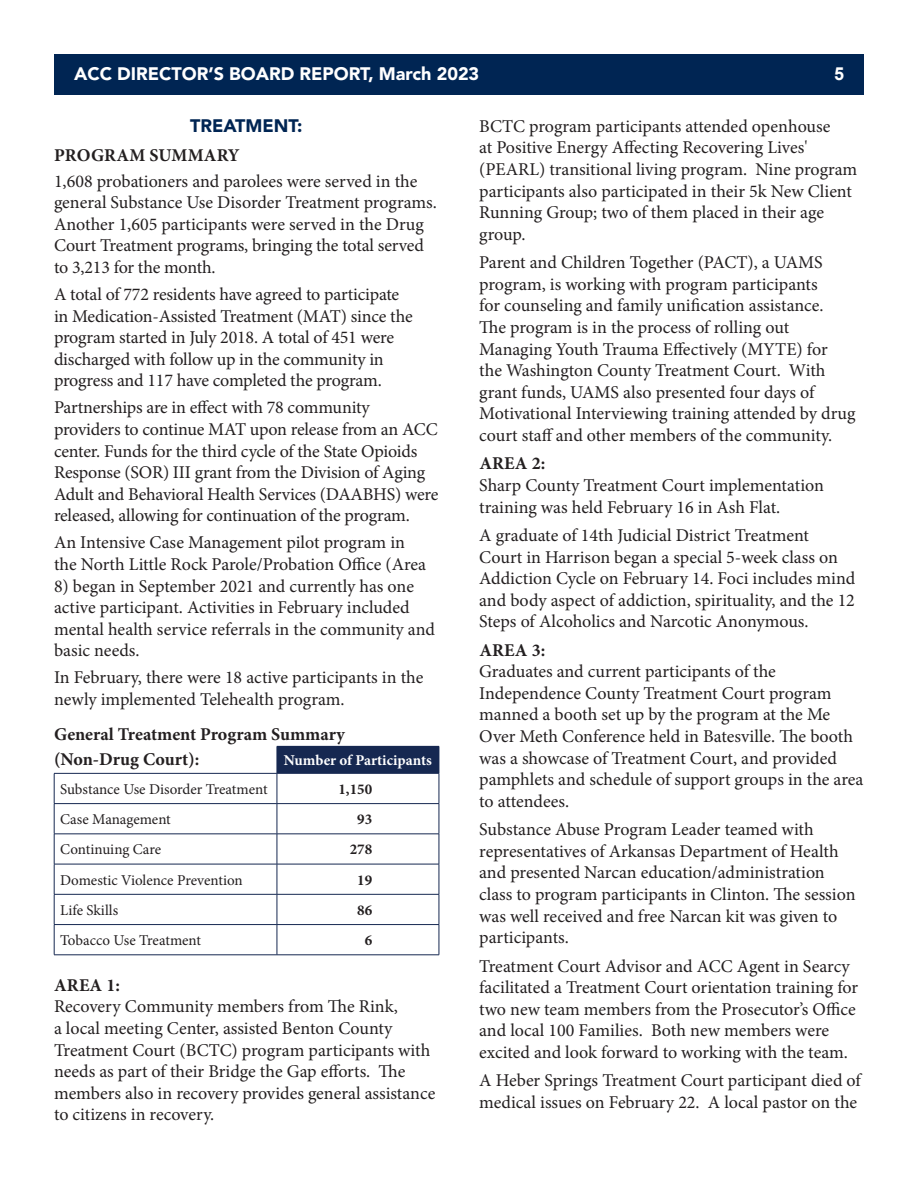
<style>
.page{position:relative;width:918px;height:1188px;background:#fff}
.page>*{position:absolute;margin:0;border:0;box-sizing:border-box;transform-origin:0 0}
.t1{font:18px/21.6px "Minion Pro";letter-spacing:-.005em;color:#231f20}
.t2{font:700 18px "Minion Pro";color:#231f20}
.t3{font:900 18px "Avenir LT Std";color:#fff}
.t4{font:900 18px "Avenir LT Std";color:#002553}
.t5{font:700 18px "Arial";color:#fff}
.t6{font:15px "Minion Pro";letter-spacing:-.005em;color:#231f20}
.t7{font:700 15px "Minion Pro";letter-spacing:-.005em;color:#fff}
.t8{font:700 15px "Minion Pro";color:#231f20}
</style>
<div class="page">
<div style="left:54px;top:54px;width:810px;height:40px;background:#002553"></div>
<div style="left:277px;top:746px;width:162px;height:27px;background:#162851"></div>
<hr style="left:277px;top:773px;width:162px;height:1px;background:#162851">
<svg style="left:439px;top:747px;width:1px;height:56px"></svg>
<hr style="left:277px;top:803px;width:162px;height:1px;background:#162851">
<hr style="left:439px;top:804px;width:1px;height:30px;background:#162851">
<hr style="left:277px;top:834px;width:162px;height:1px;background:#162851">
<hr style="left:439px;top:834px;width:1px;height:30px;background:#162851">
<hr style="left:277px;top:864px;width:162px;height:1px;background:#162851">
<hr style="left:439px;top:864px;width:1px;height:30px;background:#162851">
<hr style="left:277px;top:894px;width:162px;height:1px;background:#162851">
<svg style="left:439px;top:895px;width:1px;height:29px"></svg>
<hr style="left:277px;top:924px;width:162px;height:1px;background:#162851">
<hr style="left:439px;top:925px;width:1px;height:30px;background:#162851">
<hr style="left:277px;top:955px;width:162px;height:1px;background:#162851">
<svg style="left:54px;top:774px;width:1px;height:29px"></svg>
<hr style="left:54px;top:803px;width:223px;height:1px;background:#162851">
<hr style="left:54px;top:804px;width:1px;height:30px;background:#162851">
<hr style="left:277px;top:804px;width:1px;height:30px;background:#162851">
<hr style="left:54px;top:834px;width:223px;height:1px;background:#162851">
<hr style="left:54px;top:834px;width:1px;height:30px;background:#162851">
<hr style="left:277px;top:834px;width:1px;height:30px;background:#162851">
<hr style="left:54px;top:864px;width:223px;height:1px;background:#162851">
<hr style="left:54px;top:864px;width:1px;height:30px;background:#162851">
<hr style="left:277px;top:864px;width:1px;height:30px;background:#162851">
<hr style="left:54px;top:894px;width:223px;height:1px;background:#162851">
<svg style="left:54px;top:895px;width:1px;height:29px"></svg>
<svg style="left:277px;top:895px;width:1px;height:29px"></svg>
<hr style="left:54px;top:924px;width:223px;height:1px;background:#162851">
<hr style="left:54px;top:925px;width:1px;height:30px;background:#162851">
<hr style="left:277px;top:925px;width:1px;height:30px;background:#162851">
<hr style="left:54px;top:955px;width:223px;height:1px;background:#162851">
<svg style="left:277px;top:773px;width:1px;height:30px"></svg>
<hr style="left:54px;top:773px;width:223px;height:1px;background:#162851">
<p class="t3" style="left:74px;top:63px;width:407px">ACC DIRECTOR’S BOARD REPORT, March 2023</p>
<p class="t5" style="left:834px;top:61px;width:12px">5</p>
<p class="t4" style="left:190px;top:115px;width:114px">TREATMENT:</p>
<p class="t2" style="left:54px;top:142px;width:187px">PROGRAM SUMMARY</p>
<p class="t1" style="left:54px;top:170px;width:384px">1,608 probationers and parolees were served in the general Substance Use Disorder Treatment programs.<br>Another 1,605 participants were served in the Drug Court Treatment programs, bringing the total served to 3,213 for the month.</p>
<p class="t1" style="left:54px;top:284px;width:360px">A total of 772 residents have agreed to participate in Medication-Assisted Treatment (MAT) since the program started in July 2018. A total of 451 were discharged with follow up in the community in progress and 117 have completed the program.</p>
<p class="t1" style="left:54px;top:397px;width:386px">Partnerships are in effect with 78 community providers to continue MAT upon release from an ACC center. Funds for the third cycle of the State Opioids Response (SOR) III grant from the Division of Aging Adult and Behavioral Health Services (DAABHS) were released, allowing for continuation of the program.</p>
<p class="t1" style="left:54px;top:532px;width:374px">An Intensive Case Management pilot program in the North Little Rock Parole/Probation Office (Area</p>
<p class="t1" style="left:54px;top:575px;width:382px">8) began in September 2021 and currently has one active participant. Activities in February included mental health service referrals in the community and basic needs.</p>
<p class="t1" style="left:54px;top:667px;width:371px">In February, there were 18 active participants in the newly implemented Telehealth program.</p>
<p class="t2" style="left:54px;top:722px;width:293px">General Treatment Program Summary</p>
<p class="t2" style="left:54px;top:747px;width:147px">(Non-Drug Court):</p>
<p class="t7" style="left:284px;top:750px;width:149px">Number of Participants</p>
<p class="t6" style="left:60px;top:779px;width:209px">Substance Use Disorder Treatment</p>
<p class="t8" style="left:338px;top:779px;width:35px">1,150</p>
<p class="t6" style="left:60px;top:809px;width:112px">Case Management</p>
<p class="t8" style="left:357px;top:809px;width:16px">93</p>
<p class="t6" style="left:60px;top:840px;width:102px">Continuing Care</p>
<p class="t8" style="left:350px;top:839px;width:24px">278</p>
<p class="t6" style="left:60px;top:870px;width:184px">Domestic Violence Prevention</p>
<p class="t8" style="left:357px;top:869px;width:16px">19</p>
<p class="t6" style="left:60px;top:900px;width:60px">Life Skills</p>
<p class="t8" style="left:357px;top:900px;width:16px">86</p>
<p class="t6" style="left:60px;top:930px;width:142px">Tobacco Use Treatment</p>
<p class="t8" style="left:365px;top:930px;width:9px">6</p>
<p class="t2" style="left:54px;top:972px;width:68px">AREA 1:</p>
<p class="t1" style="left:54px;top:996px;width:383px">Recovery Community members from The Rink,<br>a local meeting Center, assisted Benton County Treatment Court (BCTC) program participants with needs as part of their Bridge the Gap efforts. The members also in recovery provides general assistance to citizens in recovery.</p>
<p class="t1" style="left:479px;top:115px;width:380px">BCTC program participants attended openhouse<br>at Positive Energy Affecting Recovering Lives' (PEARL) transitional living program. Nine program participants also participated in their 5k New Client Running Group; two of them placed in their age group.</p>
<p class="t1" style="left:479px;top:252px;width:378px">Parent and Children Together (PACT), a UAMS program, is working with program participants<br>for counseling and family unification assistance.<br>The program is in the process of rolling out Managing Youth Trauma Effectively (MYTE) for<br>the Washington County Treatment Court. With grant funds, UAMS also presented four days of Motivational Interviewing training attended by drug court staff and other members of the community.</p>
<p class="t2" style="left:479px;top:451px;width:68px">AREA 2:</p>
<p class="t1" style="left:479px;top:475px;width:346px">Sharp County Treatment Court implementation training was held February 16 in Ash Flat.</p>
<p class="t1" style="left:479px;top:524px;width:378px">A graduate of 14th Judicial District Treatment Court in Harrison began a special 5-week class on Addiction Cycle on February 14. Foci includes mind and body aspect of addiction, spirituality, and the 12<br>Steps of Alcoholics and Narcotic Anonymous.</p>
<p class="t2" style="left:479px;top:637px;width:68px">AREA 3:</p>
<p class="t1" style="left:479px;top:661px;width:386px">Graduates and current participants of the Independence County Treatment Court program manned a booth set up by the program at the Me Over Meth Conference held in Batesville. The booth was a showcase of Treatment Court, and provided pamphlets and schedule of support groups in the area to attendees.</p>
<p class="t1" style="left:479px;top:819px;width:378px">Substance Abuse Program Leader teamed with representatives of Arkansas Department of Health and presented Narcan education/administration class to program participants in Clinton. The session was well received and free Narcan kit was given to participants.</p>
<p class="t1" style="left:479px;top:955px;width:381px">Treatment Court Advisor and ACC Agent in Searcy facilitated a Treatment Court orientation training for two new team members from the Prosecutor’s Office and local 100 Families. Both new members were excited and look forward to working with the team.</p>
<p class="t1" style="left:479px;top:1070px;width:383px">A Heber Springs Treatment Court participant died of medical issues on February 22. A local pastor on the</p>
</div>
